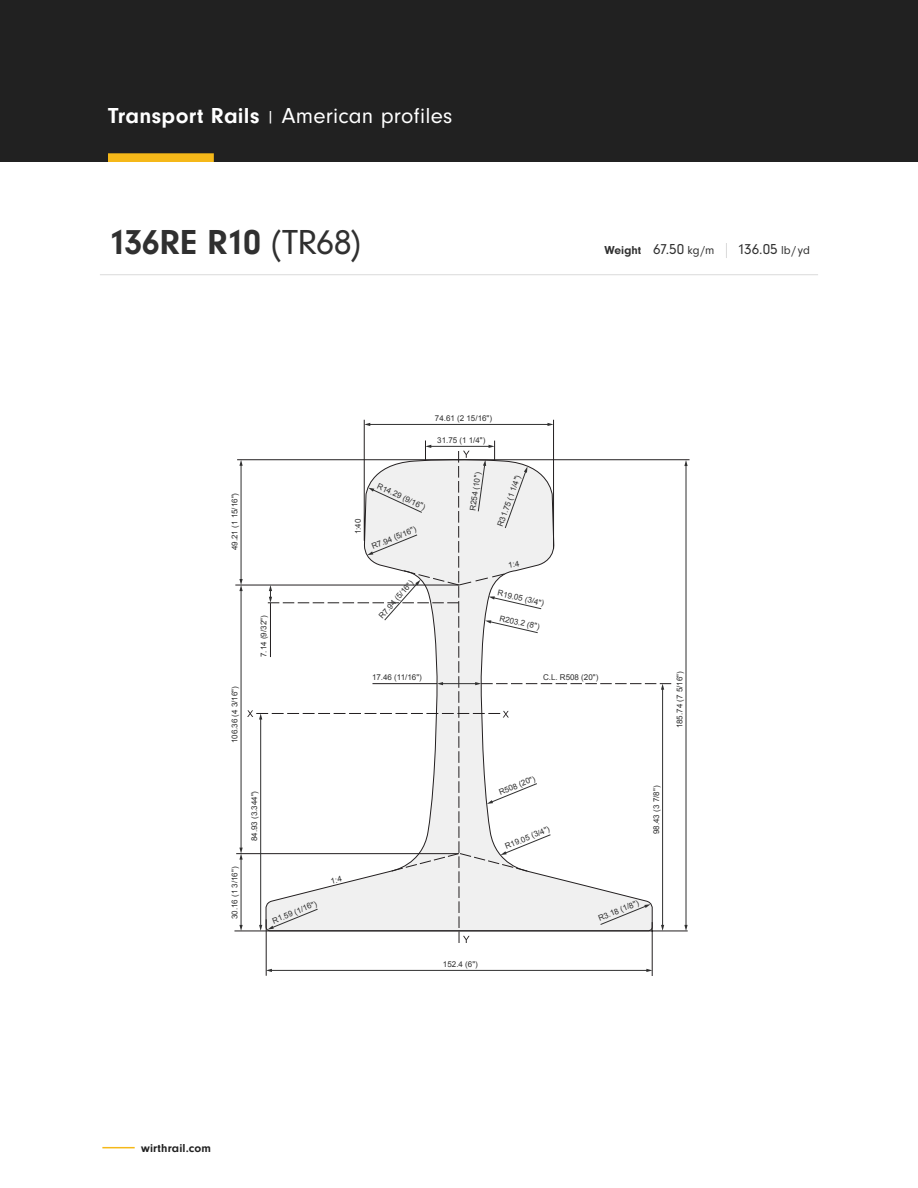
<style>
.page{position:relative;width:918px;height:1188px;background:#fff}
.page>*{position:absolute;margin:0;border:0;box-sizing:border-box;transform-origin:0 0}
.t1{font:700 36px "Neuzeit Gro";letter-spacing:-.02em;color:#303030}
.t2{font:22.5px "Neuzeit Gro";letter-spacing:.01em;color:#fff}
.t3{font:15px "Neuzeit Gro";color:#303030}
.t4{font:700 12px "Neuzeit Gro";color:#303030}
.t5{font:700 12px "Neuzeit Gro";letter-spacing:.015em;color:#212121}
.t6{font:7.95px "Arial";color:#303030}
.s1{font-weight:700}
.s2{font-size:15px}
.s3{font-weight:400}
.s4{font-weight:400;font-size:15px}
.s5{font-size:12px}
</style>
<div class="page">
<div style="left:0;top:0;width:918px;height:163px;background:#212121"></div>
<div style="left:108px;top:153px;width:106px;height:12px;background:#f5b819"></div>
<div style="left:0;top:163px;width:918px;height:15px;background:#fff"></div>
<hr style="left:102px;top:1147px;width:33px;height:1px;background:#f5b819">
<hr style="left:553px;top:420px;width:1px;height:129px;background:#231f20">
<hr style="left:236px;top:853px;width:222px;height:1px;background:#231f20">
<hr style="left:235px;top:585px;width:224px;height:1px;background:#231f20">
<hr style="left:652px;top:922px;width:1px;height:54px;background:#231f20">
<hr style="left:234px;top:931px;width:454px;height:1px;background:#231f20">
<hr style="left:266px;top:919px;width:1px;height:57px;background:#231f20">
<hr style="left:237px;top:459px;width:453px;height:1px;background:#231f20">
<hr style="left:369px;top:424px;width:180px;height:1px;background:#303030">
<svg style="left:364px;top:423px;width:6px;height:3px"></svg>
<svg style="left:547px;top:423px;width:6px;height:3px"></svg>
<hr style="left:686px;top:465px;width:1px;height:461px;background:#303030">
<svg style="left:684px;top:460px;width:4px;height:6px"></svg>
<svg style="left:684px;top:925px;width:4px;height:6px"></svg>
<hr style="left:271px;top:970px;width:376px;height:1px;background:#303030">
<svg style="left:646px;top:969px;width:6px;height:3px"></svg>
<svg style="left:266px;top:969px;width:6px;height:3px"></svg>
<hr style="left:100px;top:274px;width:718px;height:1px;background:#dadada">
<svg style="left:726px;top:243px;width:1px;height:15px"></svg>
<svg style="left:239px;top:440px;width:432px;height:503px"></svg>
<h2 class="t2" style="left:108px;top:103px;width:346px"><span class="s1">Transport Rails</span> <span class="s2">|</span> American profiles</h2>
<h1 class="t1" style="left:108px;top:222px;width:254px">136RE R10 <span class="s3">(TR68)</span></h1>
<h3 class="t4" style="left:604px;top:243px;width:111px">Weight <span class="s4">67.50</span> <span class="s3">kg/m</span></h3>
<h3 class="t3" style="left:738px;top:241px;width:74px">136.05 <span class="s5">lb/yd</span></h3>
<p class="t6" style="left:229px;top:550px;width:59px;rotate:-90deg">49.21 (1 15/16")</p>
<p class="t6" style="left:258px;top:657px;width:43px;rotate:-90deg">7.14 (9/32")</p>
<p class="t6" style="left:435px;top:413px;width:59px">74.61 (2 15/16")</p>
<p class="t6" style="left:437px;top:435px;width:50px">31.75 (1 1/4")</p>
<p class="t6" style="left:353px;top:534px;width:17px;rotate:-90deg">1:40</p>
<p class="t6" style="left:380px;top:481px;width:53px;rotate:25deg">R14.29 (9/16")</p>
<p class="t6" style="left:370px;top:542px;width:49px;rotate:-22deg">R7.94 (5/16")</p>
<p class="t6" style="left:468px;top:510px;width:40px;rotate:-82deg">R254 (10")</p>
<p class="t6" style="left:495px;top:524px;width:56px;rotate:-70deg">R31.75 (1 1/4")</p>
<p class="t6" style="left:377px;top:614px;width:49px;rotate:-49deg">R7.94 (5/16")</p>
<p class="t6" style="left:499px;top:588px;width:49px;rotate:13deg">R19.05 (3/4")</p>
<p class="t6" style="left:501px;top:613px;width:42px;rotate:13deg">R203.2 (8")</p>
<p class="t6" style="left:229px;top:743px;width:59px;rotate:-90deg">106.36 (4 3/16")</p>
<p class="t6" style="left:229px;top:919px;width:54px;rotate:-90deg">30.16 (1 3/16")</p>
<p class="t6" style="left:249px;top:841px;width:52px;rotate:-90deg">84.93 (3.344")</p>
<p class="t6" style="left:372px;top:672px;width:51px">17.46 (11/16")</p>
<p class="t6" style="left:543px;top:672px;width:57px">C.L. R508 (20")</p>
<p class="t6" style="left:497px;top:788px;width:40px;rotate:-22deg">R508 (20")</p>
<p class="t6" style="left:504px;top:842px;width:49px;rotate:-22deg">R19.05 (3/4")</p>
<p class="t6" style="left:651px;top:834px;width:50px;rotate:-90deg">98.43 (3 7/8")</p>
<p class="t6" style="left:271px;top:916px;width:49px;rotate:-22deg">R1.59 (1/16")</p>
<p class="t6" style="left:597px;top:914px;width:44px;rotate:-22deg">R3.18 (1/8")</p>
<p class="t6" style="left:443px;top:959px;width:36px">152.4 (6")</p>
<p class="t6" style="left:675px;top:728px;width:59px;rotate:-90deg">185.74 (7 5/16")</p>
<h3 class="t5" style="left:141px;top:1141px;width:71px">wirthrail.com</h3>
</div>
